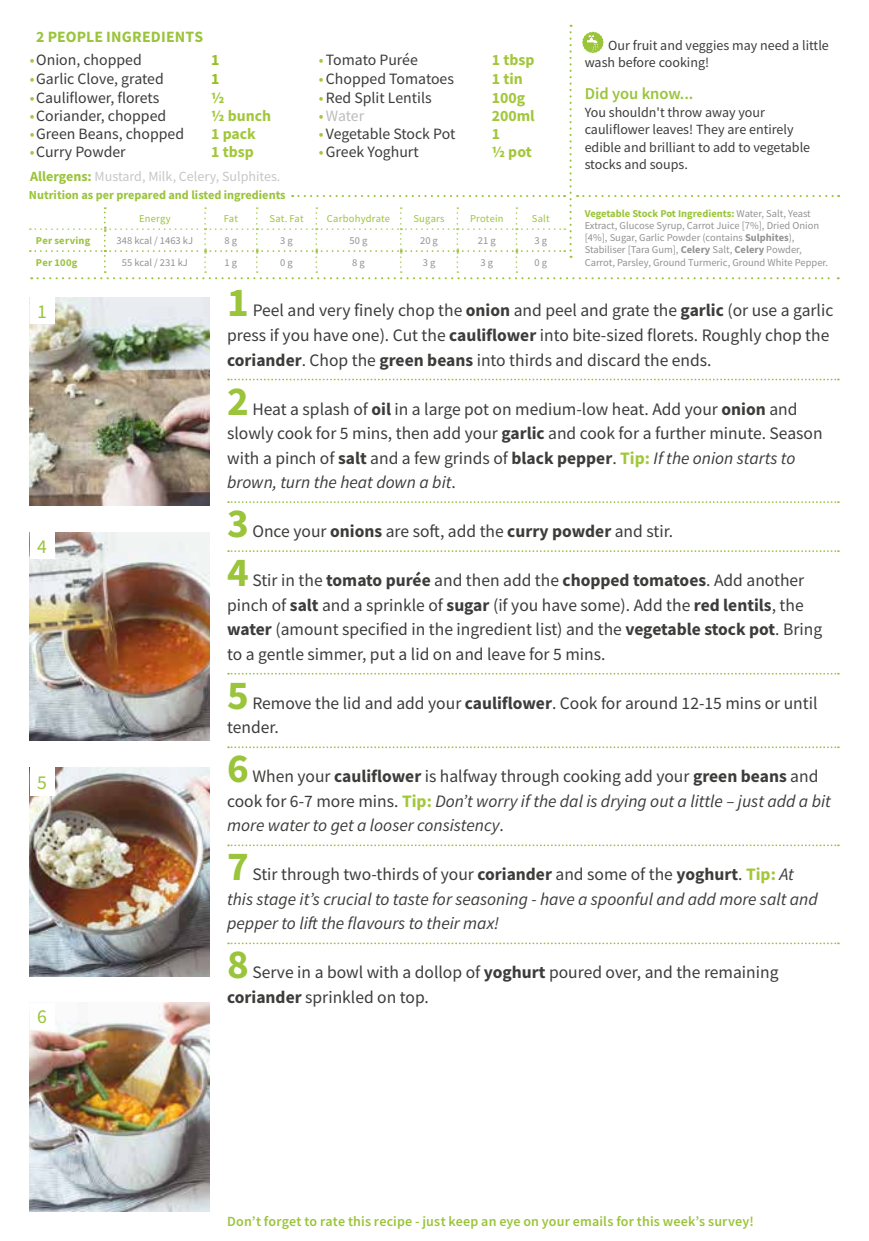
<style>
.page{position:relative;width:869px;height:1241px;background:#fff}
.page>*{position:absolute;margin:0;border:0;box-sizing:border-box;transform-origin:0 0}
.t1{font:700 41.12px "Source Sans Pro";color:#9ac43a}
.t2{font:19.6px "Source Sans Pro";color:#9ac43a}
.t3{font:17.5px/24.5px "Source Sans Pro";color:#3c3c3b}
.t4{font:italic 17.5px/24.5px "Source Sans Pro";color:#3c3c3b}
.t5{font:600 16.45px "Source Sans Pro";color:#9ac43a}
.t6{font:15.75px "Source Sans Pro";color:#3c3c3b}
.t7{font:700 15.75px "Source Sans Pro";color:#a2c73a}
.t8{font:700 15.75px "Source Sans Pro";letter-spacing:.01em;color:#9ac43a}
.t9{font:15.75px "Source Sans Pro";letter-spacing:-.015em;color:#bcbcbc}
.t10{font:700 15.75px "Source Sans Pro";color:#95c11f}
.t11{font:14px/17.5px "Source Sans Pro";color:#3c3c3b}
.t12{font:600 14px "Source Sans Pro";letter-spacing:.015em;color:#9ac43a}
.t13{font:14px "Source Sans Pro";color:#c6c6c6}
.t14{font:700 12.25px "Source Sans Pro";color:#9ac43a}
.t15{font:10.5px/12.2px "Source Sans Pro";color:#929292}
.t16{font:10.5px "Source Sans Pro";letter-spacing:.02em;color:#9ac43a}
.t17{font:700 10.5px "Source Sans Pro";letter-spacing:.025em;color:#9ac43a}
.s1{color:#a2c73a}
.s2{font-weight:700;color:#9ac43a}
.s3{font-weight:700}
.s4{font-weight:700;color:#a2c73a}
.s5{font-style:italic}
.s6{font-style:normal}
.s7{font-weight:700;font-style:normal}
.s8{font-weight:700;font-style:normal;color:#a2c73a}
</style>
<div class="page">
<img style="left:30px;top:297px;width:180px;height:208px">
<svg style="left:228px;top:378px;width:610px;height:2px"></svg>
<svg style="left:228px;top:501px;width:610px;height:2px"></svg>
<svg style="left:228px;top:550px;width:610px;height:2px"></svg>
<svg style="left:228px;top:672px;width:610px;height:2px"></svg>
<svg style="left:228px;top:746px;width:610px;height:2px"></svg>
<svg style="left:228px;top:844px;width:610px;height:2px"></svg>
<svg style="left:228px;top:942px;width:610px;height:2px"></svg>
<img style="left:30px;top:1002px;width:180px;height:208px">
<img style="left:30px;top:767px;width:180px;height:208px">
<img style="left:30px;top:532px;width:180px;height:208px">
<div style="left:30px;top:297px;width:25px;height:27px;background:#fff"></div>
<div style="left:30px;top:532px;width:25px;height:27px;background:#fff"></div>
<div style="left:30px;top:767px;width:25px;height:28px;background:#fff"></div>
<div style="left:30px;top:1002px;width:25px;height:27px;background:#fff"></div>
<svg style="left:30px;top:25px;width:808px;height:254px"></svg>
<p class="t8" style="left:36px;top:26px;width:168px">2 PEOPLE INGREDIENTS</p>
<p class="t6" style="left:30px;top:50px;width:113px"><span class="s1">•</span>Onion, chopped</p>
<p class="t10" style="left:211px;top:50px;width:10px">1</p>
<p class="t6" style="left:319px;top:50px;width:100px"><span class="s1">•</span> Tomato Purée</p>
<p class="t7" style="left:491px;top:50px;width:44px">1 tbsp</p>
<p class="t6" style="left:30px;top:69px;width:135px"><span class="s1">•</span>Garlic Clove, grated</p>
<p class="t10" style="left:211px;top:68px;width:10px">1</p>
<p class="t6" style="left:319px;top:69px;width:136px"><span class="s1">•</span>Chopped Tomatoes</p>
<p class="t7" style="left:491px;top:68px;width:32px">1 tin</p>
<p class="t6" style="left:30px;top:87px;width:131px"><span class="s1">•</span>Cauliflower, florets</p>
<p class="t7" style="left:211px;top:87px;width:15px">½</p>
<p class="t6" style="left:319px;top:87px;width:114px"><span class="s1">•</span>Red Split Lentils</p>
<p class="t7" style="left:491px;top:87px;width:35px">100g</p>
<p class="t6" style="left:30px;top:106px;width:138px"><span class="s1">•</span>Coriander, chopped</p>
<p class="t7" style="left:211px;top:105px;width:61px">½ bunch</p>
<p class="t9" style="left:319px;top:106px;width:47px"><span class="s1">•</span>Water</p>
<p class="t7" style="left:491px;top:105px;width:44px">200ml</p>
<p class="t6" style="left:30px;top:124px;width:156px"><span class="s1">•</span>Green Beans, chopped</p>
<p class="t7" style="left:211px;top:123px;width:46px">1 pack</p>
<p class="t6" style="left:319px;top:124px;width:138px"><span class="s1">•</span> Vegetable Stock Pot</p>
<p class="t7" style="left:491px;top:123px;width:10px">1</p>
<p class="t6" style="left:30px;top:141px;width:97px"><span class="s1">•</span>Curry Powder</p>
<p class="t7" style="left:211px;top:141px;width:44px">1 tbsp</p>
<p class="t6" style="left:319px;top:141px;width:101px"><span class="s1">•</span>Greek Yoghurt</p>
<p class="t7" style="left:491px;top:141px;width:41px">½ pot</p>
<p class="t13" style="left:30px;top:168px;width:251px"><span class="s2">Allergens:</span> Mustard, Milk, Celery, Sulphites.</p>
<p class="t16" style="left:139px;top:212px;width:33px">Energy</p>
<p class="t16" style="left:224px;top:212px;width:16px">Fat</p>
<p class="t16" style="left:269px;top:212px;width:36px">Sat. Fat</p>
<p class="t16" style="left:327px;top:212px;width:65px">Carbohydrate</p>
<p class="t16" style="left:413px;top:212px;width:33px">Sugars</p>
<p class="t16" style="left:470px;top:212px;width:35px">Protein</p>
<p class="t16" style="left:531px;top:212px;width:19px">Salt</p>
<p class="t17" style="left:36px;top:233px;width:56px">Per serving</p>
<p class="t15" style="left:117px;top:234px;width:78px">348 kcal / 1463 kJ</p>
<p class="t15" style="left:224px;top:234px;width:14px">8 g</p>
<p class="t15" style="left:280px;top:234px;width:14px">3 g</p>
<p class="t15" style="left:349px;top:234px;width:19px">50 g</p>
<p class="t15" style="left:420px;top:234px;width:19px">20 g</p>
<p class="t15" style="left:477px;top:234px;width:19px">21 g</p>
<p class="t15" style="left:534px;top:234px;width:14px">3 g</p>
<p class="t17" style="left:36px;top:255px;width:43px">Per 100g</p>
<p class="t15" style="left:122px;top:256px;width:68px">55 kcal / 231 kJ</p>
<p class="t15" style="left:224px;top:256px;width:14px">1 g</p>
<p class="t15" style="left:280px;top:256px;width:14px">0 g</p>
<p class="t15" style="left:352px;top:256px;width:14px">8 g</p>
<p class="t15" style="left:422px;top:256px;width:14px">3 g</p>
<p class="t15" style="left:480px;top:256px;width:14px">3 g</p>
<p class="t15" style="left:534px;top:256px;width:14px">0 g</p>
<p class="t14" style="left:29px;top:186px;width:258px">Nutrition as per prepared and listed ingredients</p>
<p class="t11" style="left:584px;top:36px;width:245px;text-indent:23px">Our fruit and veggies may need a little wash before cooking!</p>
<p class="t5" style="left:584px;top:83px;width:110px">Did you know...</p>
<p class="t11" style="left:584px;top:103px;width:227px">You shouldn't throw away your cauliflower leaves! They are entirely edible and brilliant to add to vegetable stocks and soups.</p>
<p class="t15" style="left:584px;top:207px;width:245px"><span class="s2">Vegetable Stock Pot Ingredients:</span> Water, Salt, Yeast Extract, Glucose Syrup, Carrot Juice [7%], Dried Onion [4%], Sugar, Garlic Powder (contains <span class="s3">Sulphites</span>), Stabiliser [Tara Gum], <span class="s3">Celery</span> Salt, <span class="s3">Celery</span> Powder, Carrot, Parsley, Ground Turmeric, Ground White Pepper.</p>
<p class="t2" style="left:37px;top:299px;width:11px">1</p>
<p class="t2" style="left:37px;top:534px;width:11px">4</p>
<p class="t2" style="left:37px;top:770px;width:11px">5</p>
<p class="t2" style="left:37px;top:1004px;width:11px">6</p>
<h1 class="t1" style="left:227px;top:275px;width:23px">1</h1>
<p class="t3" style="left:227px;top:298px;width:607px;text-indent:25px">Peel and very finely chop the <span class="s3">onion</span> and peel and grate the <span class="s3">garlic</span> (or use a garlic press if you have one). Cut the <span class="s3">cauliflower</span> into bite-sized florets. Roughly chop the <span class="s3">coriander</span>. Chop the <span class="s3">green beans</span> into thirds and discard the ends.</p>
<h1 class="t1" style="left:227px;top:373px;width:23px">2</h1>
<p class="t3" style="left:227px;top:396px;width:596px;text-indent:25px">Heat a splash of <span class="s3">oil</span> in a large pot on medium-low heat. Add your <span class="s3">onion</span> and slowly cook for 5 mins, then add your <span class="s3">garlic</span> and cook for a further minute. Season with a pinch of <span class="s3">salt</span> and a few grinds of <span class="s3">black pepper</span>. <span class="s4">Tip:</span> <span class="s5">If the onion starts to brown, turn the heat down a bit</span>.</p>
<h1 class="t1" style="left:227px;top:495px;width:23px">3</h1>
<p class="t3" style="left:252px;top:519px;width:422px">Once your <span class="s3">onions</span> are soft, add the <span class="s3">curry powder</span> and stir.</p>
<h1 class="t1" style="left:227px;top:544px;width:23px">4</h1>
<p class="t3" style="left:227px;top:568px;width:596px;text-indent:25px">Stir in the <span class="s3">tomato purée</span> and then add the <span class="s3">chopped tomatoes</span>. Add another pinch of <span class="s3">salt</span> and a sprinkle of <span class="s3">sugar</span> (if you have some). Add the <span class="s3">red lentils</span>, the <span class="s3">water</span> (amount specified in the ingredient list) and the <span class="s3">vegetable stock pot</span>. Bring to a gentle simmer, put a lid on and leave for 5 mins.</p>
<h1 class="t1" style="left:227px;top:667px;width:23px">5</h1>
<p class="t3" style="left:227px;top:690px;width:591px;text-indent:25px">Remove the lid and add your <span class="s3">cauliflower</span>. Cook for around 12-15 mins or until tender.</p>
<h1 class="t1" style="left:227px;top:740px;width:23px">6</h1>
<p class="t4" style="left:227px;top:764px;width:605px;text-indent:25px"><span class="s6">When your</span> <span class="s7">cauliflower</span> <span class="s6">is halfway through cooking add your</span> <span class="s7">green beans</span> <span class="s6">and cook for 6-7 more mins.</span> <span class="s8">Tip:</span> Don’t worry if the dal is drying out a little – just add a bit more water to get a looser consistency<span class="s6">.</span></p>
<h1 class="t1" style="left:227px;top:838px;width:23px">7</h1>
<p class="t4" style="left:227px;top:862px;width:592px;text-indent:25px"><span class="s6">Stir through two-thirds of your</span> <span class="s7">coriander</span> <span class="s6">and some of the</span> <span class="s7">yoghurt</span><span class="s6">.</span> <span class="s8">Tip:</span> At this stage it’s crucial to taste for seasoning - have a spoonful and add more salt and pepper to lift the flavours to their max!</p>
<h1 class="t1" style="left:227px;top:936px;width:23px">8</h1>
<p class="t3" style="left:227px;top:960px;width:552px;text-indent:25px">Serve in a bowl with a dollop of <span class="s3">yoghurt</span> poured over, and the remaining <span class="s3">coriander</span> sprinkled on top.</p>
<p class="t12" style="left:227px;top:1212px;width:528px">Don’t forget to rate this recipe - just keep an eye on your emails for this week’s survey!</p>
</div>
